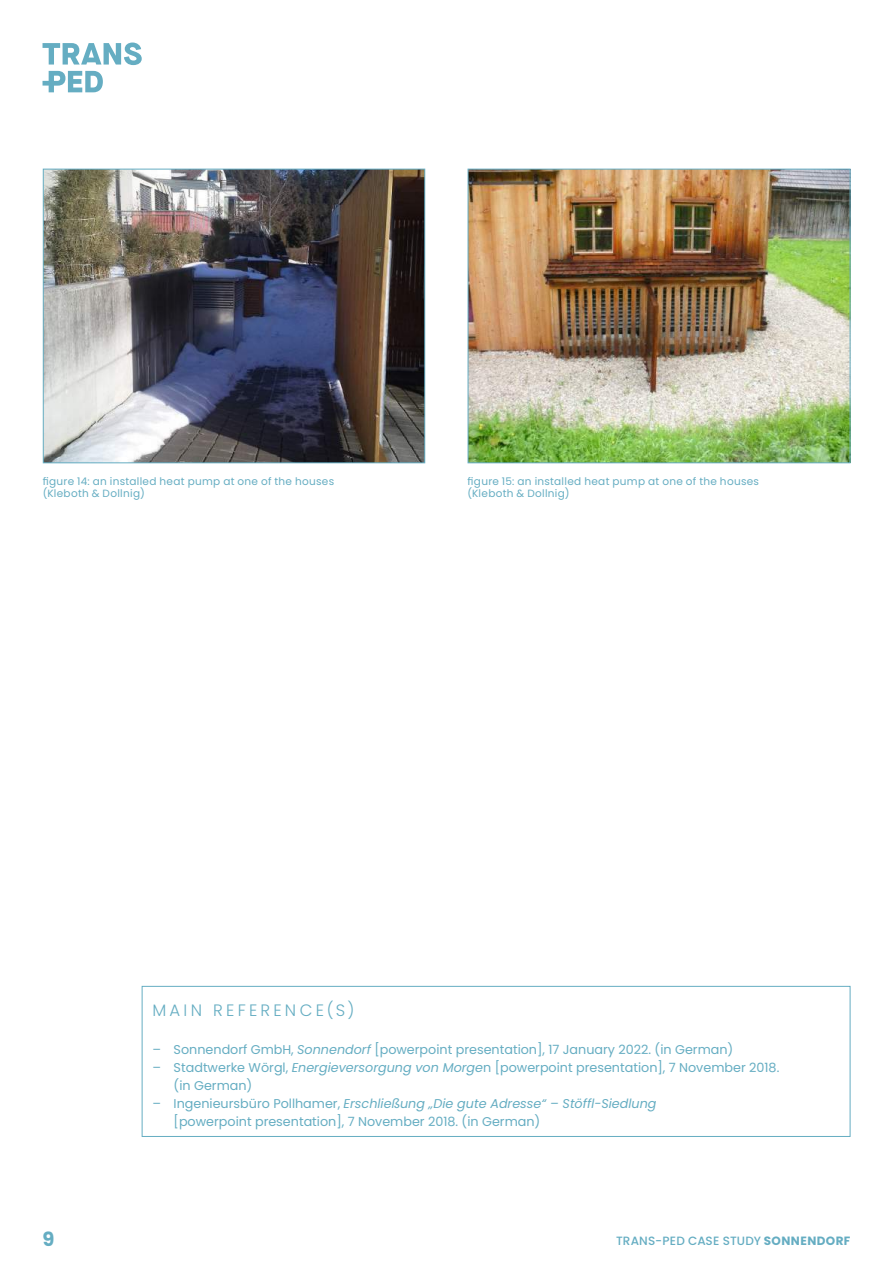
<style>
.page{position:relative;width:893px;height:1263px;background:#fff}
.page>*{position:absolute;margin:0;border:0;box-sizing:border-box;transform-origin:0 0}
.t1{font:700 19.5px "Poppins";color:#65adc2}
.t2{font:300 16.5px "Poppins";letter-spacing:.195em;color:#65adc2}
.t3{font:12.75px/18px "Poppins";color:#65adc2}
.t4{font:500 12px "Poppins";letter-spacing:.01em;color:#65adc2}
.t5{font:10.5px/12.6px "Poppins";letter-spacing:.03em;color:#65adc2}
.s1{font-style:italic}
.s2{font-weight:700}
</style>
<div class="page">
<svg style="left:43px;top:43px;width:99px;height:49px"></svg>
<div style="left:142px;top:986px;width:708px;height:151px;border:1px solid #65adc2"></div>
<img style="left:45px;top:171px;width:378px;height:290px">
<div style="left:43px;top:169px;width:382px;height:294px;border:1px solid #65adc2"></div>
<img style="left:470px;top:171px;width:378px;height:290px">
<div style="left:468px;top:169px;width:382px;height:294px;border:1px solid #65adc2"></div>
<p class="t5" style="left:43px;top:475px;width:293px">figure 14: an installed heat pump at one of the houses (Kleboth &amp; Dollnig)</p>
<p class="t5" style="left:468px;top:475px;width:293px">figure 15: an installed heat pump at one of the houses (Kleboth &amp; Dollnig)</p>
<p class="t2" style="left:152px;top:1001px;width:203px">MAIN REFERENCE(S)</p>
<p class="t3" style="left:152px;top:1041px;width:582px">– Sonnendorf GmbH, <span class="s1">Sonnendorf</span> [powerpoint presentation], 17 January 2022. (in German)</p>
<p class="t3" style="left:174px;top:1059px;width:607px;text-indent:-21px">– Stadtwerke Wörgl, <span class="s1">Energieversorgung von Morge</span>n [powerpoint presentation], 7 November 2018. (in German)</p>
<p class="t3" style="left:174px;top:1095px;width:484px;text-indent:-21px">– Ingenieursbüro Pollhamer, <span class="s1">Erschließung „Die gute Adresse“ – Stöffl-Siedlung </span>[powerpoint presentation], 7 November 2018. (in German)</p>
<h1 class="t1" style="left:43px;top:1228px;width:13px">9</h1>
<p class="t4" style="left:616px;top:1234px;width:236px">TRANS-PED CASE STUDY <span class="s2">SONNENDORF</span></p>
</div>
